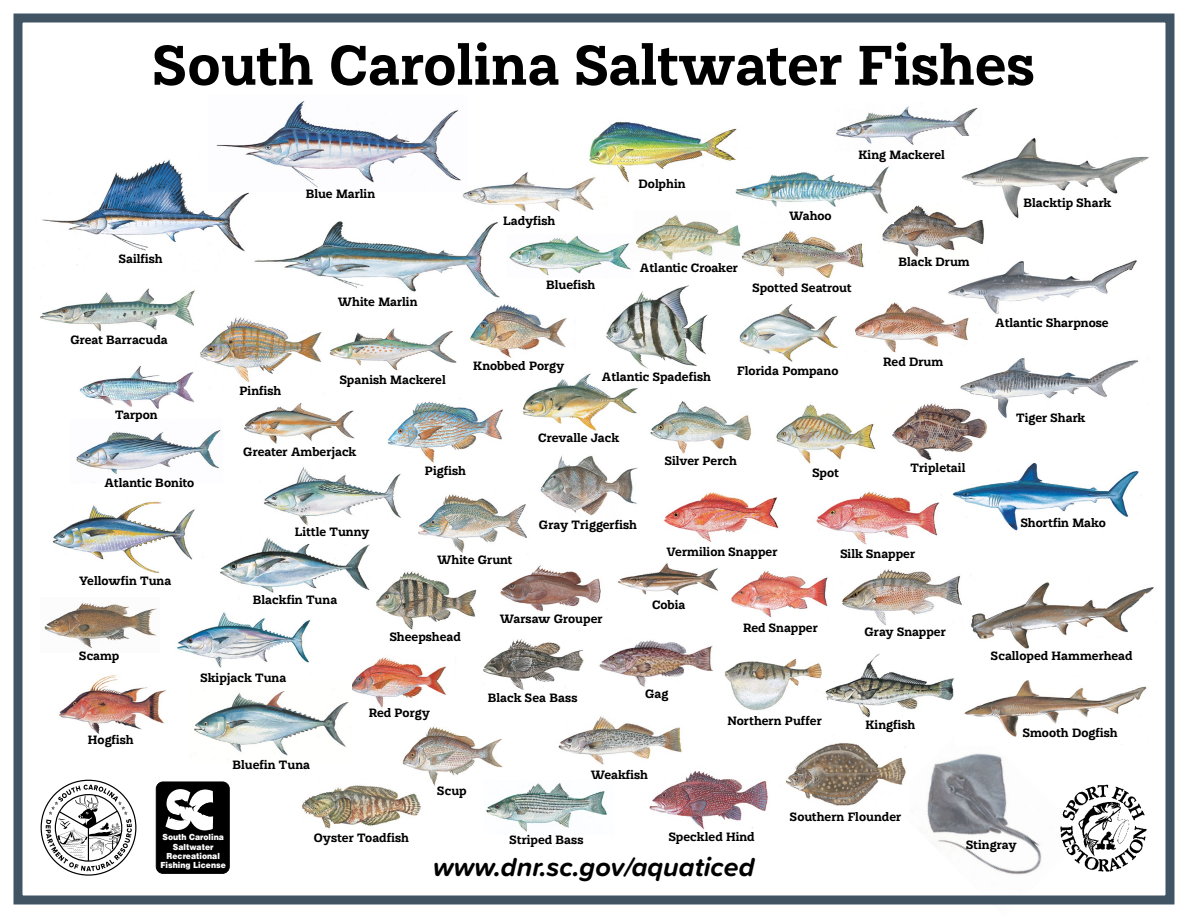
<style>
.page{position:relative;width:1188px;height:918px;background:#fff}
.page>*{position:absolute;margin:0;border:0;box-sizing:border-box;transform-origin:0 0}
.t1{font:700 55.5px "Rothwood";color:#000}
.t2{font:italic 700 27px "Proxima Soft";color:#000}
.t3{font:700 12px "Rothwood";color:#000}
.t4{font:900 8.4px/9.1px "Helvetica";color:#fff;text-align:center;scale:.91 1}
</style>
<div class="page">
<img style="left:42px;top:159px;width:207px;height:106px">
<img style="left:589px;top:121px;width:148px;height:62px">
<img style="left:971px;top:582px;width:183px;height:67px">
<img style="left:948px;top:260px;width:189px;height:54px">
<img style="left:301px;top:785px;width:120px;height:44px">
<img style="left:836px;top:106px;width:142px;height:39px">
<img style="left:244px;top:403px;width:111px;height:41px">
<img style="left:80px;top:366px;width:115px;height:43px">
<img style="left:387px;top:398px;width:116px;height:65px">
<img style="left:418px;top:494px;width:109px;height:59px">
<img style="left:352px;top:657px;width:94px;height:51px">
<img style="left:220px;top:537px;width:150px;height:56px">
<img style="left:177px;top:612px;width:134px;height:56px">
<img style="left:399px;top:726px;width:104px;height:65px">
<img style="left:376px;top:571px;width:101px;height:59px">
<img style="left:59px;top:675px;width:108px;height:59px">
<img style="left:194px;top:691px;width:155px;height:65px">
<img style="left:483px;top:639px;width:101px;height:51px">
<img style="left:44px;top:602px;width:113px;height:46px">
<img style="left:76px;top:430px;width:145px;height:53px">
<img style="left:52px;top:501px;width:143px;height:72px">
<img style="left:509px;top:236px;width:122px;height:40px">
<img style="left:742px;top:230px;width:122px;height:48px">
<img style="left:739px;top:304px;width:99px;height:58px">
<img style="left:650px;top:401px;width:102px;height:53px">
<img style="left:776px;top:404px;width:100px;height:60px">
<img style="left:664px;top:492px;width:115px;height:50px">
<img style="left:540px;top:455px;width:98px;height:61px">
<img style="left:816px;top:491px;width:126px;height:54px">
<img style="left:731px;top:571px;width:97px;height:46px">
<img style="left:618px;top:563px;width:100px;height:32px">
<img style="left:500px;top:565px;width:101px;height:47px">
<img style="left:599px;top:640px;width:114px;height:47px">
<img style="left:889px;top:753px;width:195px;height:152px">
<img style="left:882px;top:205px;width:102px;height:52px">
<img style="left:558px;top:716px;width:124px;height:49px">
<img style="left:855px;top:300px;width:129px;height:53px">
<img style="left:842px;top:569px;width:121px;height:56px">
<img style="left:952px;top:463px;width:190px;height:68px">
<img style="left:956px;top:351px;width:192px;height:67px">
<img style="left:957px;top:136px;width:192px;height:84px">
<img style="left:786px;top:743px;width:122px;height:71px">
<img style="left:523px;top:373px;width:115px;height:58px">
<img style="left:485px;top:780px;width:122px;height:52px">
<img style="left:247px;top:204px;width:253px;height:94px">
<img style="left:459px;top:170px;width:149px;height:48px">
<img style="left:470px;top:304px;width:97px;height:54px">
<img style="left:40px;top:288px;width:155px;height:44px">
<img style="left:724px;top:659px;width:98px;height:52px">
<img style="left:825px;top:648px;width:161px;height:70px">
<img style="left:955px;top:675px;width:192px;height:70px">
<img style="left:892px;top:400px;width:105px;height:64px">
<img style="left:194px;top:313px;width:128px;height:82px">
<img style="left:329px;top:328px;width:128px;height:43px">
<img style="left:264px;top:462px;width:154px;height:64px">
<img style="left:606px;top:285px;width:102px;height:84px">
<img style="left:636px;top:215px;width:105px;height:46px">
<img style="left:732px;top:161px;width:162px;height:63px">
<img style="left:208px;top:101px;width:260px;height:90px">
<img style="left:643px;top:762px;width:125px;height:68px">
<div style="left:14px;top:14px;width:1160px;height:890px;border:9px solid #415464"></div>
<svg style="left:41px;top:780px;width:95px;height:96px"></svg>
<img style="left:1059px;top:783px;width:88px;height:89px">
<div style="left:156px;top:782px;width:73px;height:91px;background:#000;border-radius:7px"></div>
<div style="left:156px;top:782px;width:74px;height:92px;border:1px solid #000;border-radius:7px"></div>
<svg style="left:165px;top:789px;width:49px;height:41px"></svg>
<h1 class="t1" style="left:153px;top:24px;width:883px">South Carolina Saltwater Fishes</h1>
<p class="t3" style="left:119px;top:250px;width:45px">Sailfish</p>
<p class="t3" style="left:70px;top:331px;width:99px">Great Barracuda</p>
<p class="t3" style="left:115px;top:406px;width:44px">Tarpon</p>
<p class="t3" style="left:104px;top:474px;width:92px">Atlantic Bonito</p>
<p class="t3" style="left:79px;top:572px;width:94px">Yellowfin Tuna</p>
<p class="t3" style="left:79px;top:647px;width:42px">Scamp</p>
<p class="t3" style="left:306px;top:185px;width:71px">Blue Marlin</p>
<p class="t3" style="left:338px;top:293px;width:81px">White Marlin</p>
<p class="t3" style="left:503px;top:212px;width:54px">Ladyfish</p>
<p class="t3" style="left:639px;top:174px;width:49px">Dolphin</p>
<p class="t3" style="left:640px;top:259px;width:99px">Atlantic Croaker</p>
<p class="t3" style="left:789px;top:207px;width:44px">Wahoo</p>
<p class="t3" style="left:858px;top:146px;width:88px">King Mackerel</p>
<p class="t3" style="left:899px;top:253px;width:73px">Black Drum</p>
<p class="t3" style="left:546px;top:276px;width:51px">Bluefish</p>
<p class="t3" style="left:752px;top:279px;width:101px">Spotted Seatrout</p>
<p class="t3" style="left:239px;top:382px;width:44px">Pinfish</p>
<p class="t3" style="left:340px;top:371px;width:108px">Spanish Mackerel</p>
<p class="t3" style="left:473px;top:357px;width:93px">Knobbed Porgy</p>
<p class="t3" style="left:602px;top:368px;width:111px">Atlantic Spadefish</p>
<p class="t3" style="left:737px;top:362px;width:103px">Florida Pompano</p>
<p class="t3" style="left:243px;top:443px;width:115px">Greater Amberjack</p>
<p class="t3" style="left:425px;top:462px;width:43px">Pigfish</p>
<p class="t3" style="left:538px;top:429px;width:82px">Crevalle Jack</p>
<p class="t3" style="left:665px;top:452px;width:74px">Silver Perch</p>
<p class="t3" style="left:812px;top:464px;width:28px">Spot</p>
<p class="t3" style="left:295px;top:523px;width:76px">Little Tunny</p>
<p class="t3" style="left:539px;top:516px;width:100px">Gray Triggerfish</p>
<p class="t3" style="left:883px;top:353px;width:62px">Red Drum</p>
<p class="t3" style="left:911px;top:459px;width:56px">Tripletail</p>
<p class="t3" style="left:253px;top:591px;width:86px">Blackfin Tuna</p>
<p class="t3" style="left:437px;top:551px;width:77px">White Grunt</p>
<p class="t3" style="left:390px;top:628px;width:73px">Sheepshead</p>
<p class="t3" style="left:500px;top:610px;width:104px">Warsaw Grouper</p>
<p class="t3" style="left:666px;top:543px;width:113px">Vermilion Snapper</p>
<p class="t3" style="left:652px;top:596px;width:35px">Cobia</p>
<p class="t3" style="left:743px;top:619px;width:76px">Red Snapper</p>
<p class="t3" style="left:840px;top:545px;width:76px">Silk Snapper</p>
<p class="t3" style="left:864px;top:623px;width:83px">Gray Snapper</p>
<p class="t3" style="left:88px;top:731px;width:47px">Hogfish</p>
<p class="t3" style="left:200px;top:669px;width:88px">Skipjack Tuna</p>
<p class="t3" style="left:233px;top:756px;width:79px">Bluefin Tuna</p>
<p class="t3" style="left:369px;top:704px;width:63px">Red Porgy</p>
<p class="t3" style="left:437px;top:782px;width:31px">Scup</p>
<p class="t3" style="left:488px;top:689px;width:91px">Black Sea Bass</p>
<p class="t3" style="left:645px;top:685px;width:25px">Gag</p>
<p class="t3" style="left:591px;top:766px;width:59px">Weakfish</p>
<p class="t3" style="left:728px;top:712px;width:96px">Northern Puffer</p>
<p class="t3" style="left:865px;top:716px;width:52px">Kingfish</p>
<p class="t3" style="left:790px;top:808px;width:113px">Southern Flounder</p>
<p class="t3" style="left:1024px;top:194px;width:89px">Blacktip Shark</p>
<p class="t3" style="left:995px;top:314px;width:115px">Atlantic Sharpnose</p>
<p class="t3" style="left:1016px;top:409px;width:71px">Tiger Shark</p>
<p class="t3" style="left:1021px;top:514px;width:87px">Shortfin Mako</p>
<p class="t3" style="left:991px;top:647px;width:143px">Scalloped Hammerhead</p>
<p class="t3" style="left:1023px;top:724px;width:96px">Smooth Dogfish</p>
<p class="t4" style="left:161px;top:833px;width:73px">South Carolina<br>Saltwater<br>Recreational<br>Fishing License</p>
<p class="t3" style="left:314px;top:829px;width:97px">Oyster Toadfish</p>
<p class="t3" style="left:510px;top:831px;width:76px">Striped Bass</p>
<p class="t3" style="left:669px;top:828px;width:88px">Speckled Hind</p>
<h2 class="t2" style="left:433px;top:846px;width:323px">www.dnr.sc.gov/aquaticed</h2>
<p class="t3" style="left:966px;top:835px;width:52px">Stingray</p>
</div>
